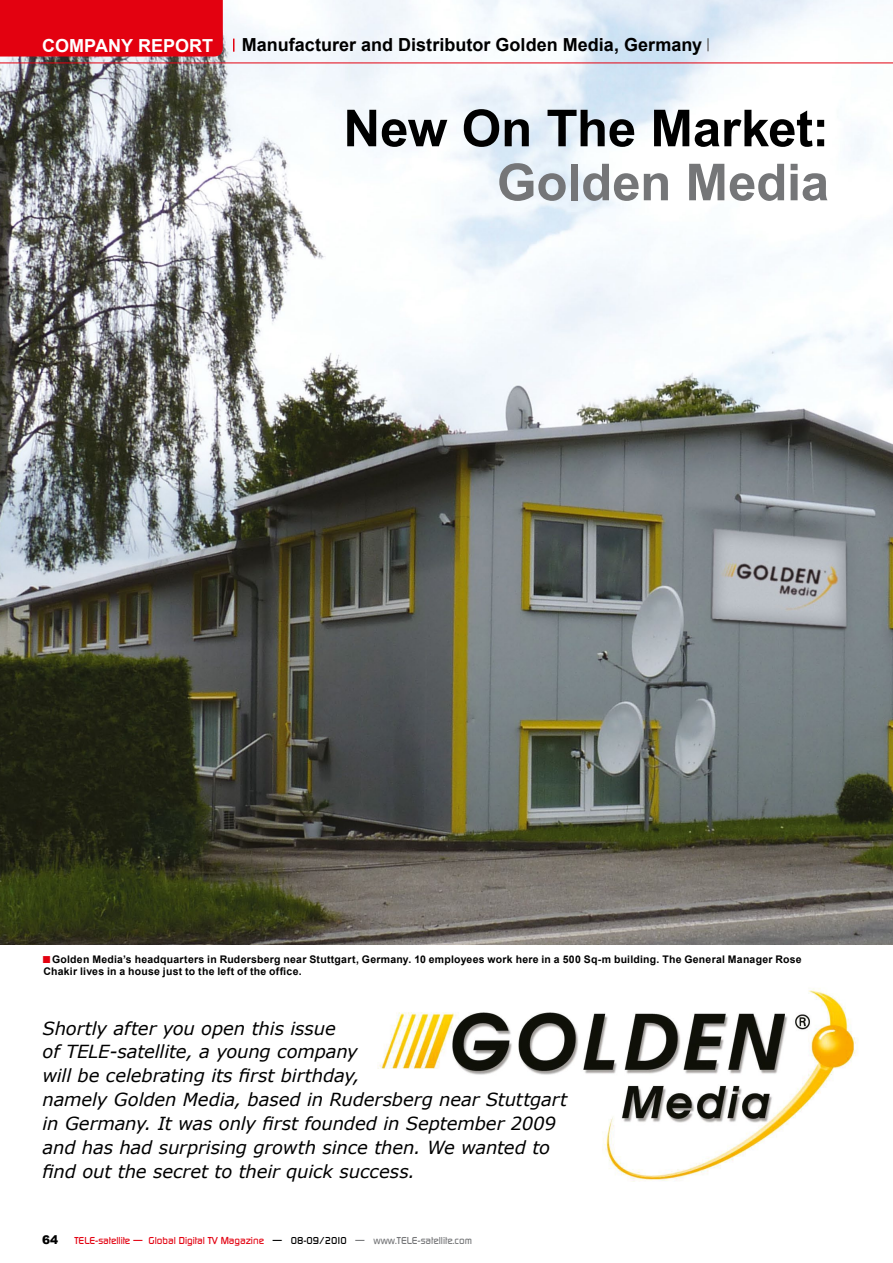
<style>
.page{position:relative;width:893px;height:1263px;background:#fff}
.page>*{position:absolute;margin:0;border:0;box-sizing:border-box;transform-origin:0 0}
.t1{font:700 51px "Arial";letter-spacing:-.005em;color:#000}
.t2{font:700 51px "Arial";letter-spacing:-.005em;color:#757678}
.t3{font:italic 18px/23.9px "Verdana";letter-spacing:-.01em;color:#000}
.t4{font:700 18px "Arial";color:#000}
.t5{font:700 18px "Arial";color:#fff}
.t6{font:15px "Arial";color:#e30110}
.t7{font:900 12px "Arial";color:#000}
.t8{font:700 10.5px/12px "Arial";letter-spacing:.02em;color:#000}
.t9{font:500 9.75px "Digital";color:#e30110}
.s1{color:#000}
.s2{color:#757678}
</style>
<div class="page">
<img style="left:0;top:0;width:893px;height:944px">
<div style="left:0;top:0;width:223px;height:57px;background:#e30110"></div>
<svg style="left:233px;top:39px;width:1px;height:13px"></svg>
<hr style="left:0;top:63px;width:893px;height:1px;background:#e30110">
<img style="left:377px;top:988px;width:480px;height:194px">
<svg style="left:707px;top:38px;width:2px;height:13px"></svg>
<p class="t5" style="left:42px;top:33px;width:172px">COMPANY REPORT</p>
<p class="t4" style="left:242px;top:33px;width:462px">Manufacturer and Distributor Golden Media, Germany</p>
<h1 class="t1" style="left:343px;top:94px;width:487px">New On The Market:</h1>
<h1 class="t2" style="left:497px;top:148px;width:334px">Golden Media</h1>
<p class="t8" style="left:44px;top:953px;width:760px;text-indent:9px">Golden Media’s headquarters in Rudersberg near Stuttgart, Germany. 10 employees work here in a 500 Sq-m building. The General Manager Rose<br>Chakir lives in a house just to the left of the office.</p>
<p class="t6" style="left:42px;top:948px;width:11px">■</p>
<p class="t3" style="left:43px;top:1016px;width:526px">Shortly after you open this issue<br>of TELE-satellite, a young company<br>will be celebrating its first birthday,<br>namely Golden Media, based in Rudersberg near Stuttgart in Germany. It was only first founded in September 2009 and has had surprising growth since then. We wanted to find out the secret to their quick success.</p>
<p class="t7" style="left:42px;top:1231px;width:18px">64</p>
<p class="t9" style="left:74px;top:1235px;width:399px">TELE-satellite — Global Digital TV Magazine <span class="s1">— 08-09/2010</span> <span class="s2">— www.TELE-satellite.com</span></p>
</div>
